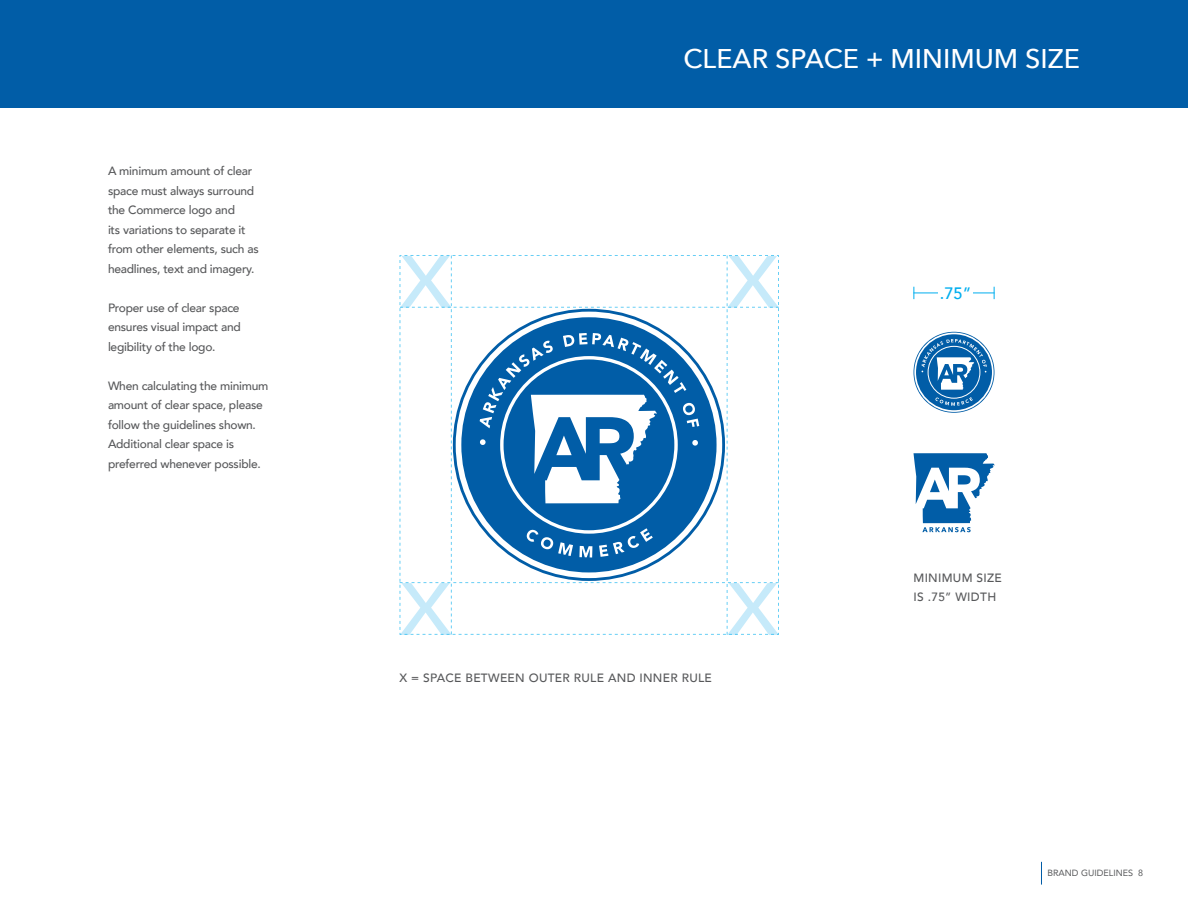
<style>
.page{position:relative;width:1188px;height:918px;background:#fff}
.page>*{position:absolute;margin:0;border:0;box-sizing:border-box;transform-origin:0 0}
.t1{font:500 27px "Avenir Next";color:#fff}
.t2{font:500 16.5px "Avenir";color:#00aeef}
.t3{font:500 12px/19.5px "Avenir";letter-spacing:-.02em;color:#57585a}
.t4{font:500 12px/19.5px "Avenir";letter-spacing:.025em;color:#57585a}
.t5{font:9px "Avenir";color:#57585a}
</style>
<div class="page">
<svg style="left:1041px;top:862px;width:1px;height:23px"></svg>
<svg style="left:399px;top:255px;width:380px;height:380px"></svg>
<div style="left:0;top:0;width:1188px;height:108px;background:#015da7"></div>
<svg style="left:913px;top:453px;width:82px;height:79px"></svg>
<svg style="left:994px;top:287px;width:1px;height:12px"></svg>
<hr style="left:914px;top:293px;width:80px;height:1px;background:#00aeef">
<div style="left:938px;top:287px;width:35px;height:11px;background:#fff"></div>
<svg style="left:914px;top:332px;width:80px;height:81px"></svg>
<p class="t3" style="left:108px;top:161px;width:152px">A minimum amount of clear space must always surround the Commerce logo and<br>its variations to separate it from other elements, such as headlines, text and imagery.</p>
<p class="t3" style="left:108px;top:297px;width:134px;text-align:justify">Proper use of clear space ensures visual impact and legibility of the logo.</p>
<p class="t3" style="left:108px;top:375px;width:162px">When calculating the minimum amount of clear space, please follow the guidelines shown.<br>Additional clear space is preferred whenever possible.</p>
<h1 class="t1" style="left:684px;top:35px;width:398px">CLEAR SPACE + MINIMUM SIZE</h1>
<h2 class="t2" style="left:940px;top:279px;width:33px">.75”</h2>
<p class="t4" style="left:400px;top:667px;width:314px">X = SPACE BETWEEN OUTER RULE AND INNER RULE</p>
<p class="t4" style="left:914px;top:567px;width:90px">MINIMUM SIZE<br>IS .75” WIDTH</p>
<p class="t5" style="left:1047px;top:866px;width:97px">BRAND GUIDELINES 8</p>
</div>
